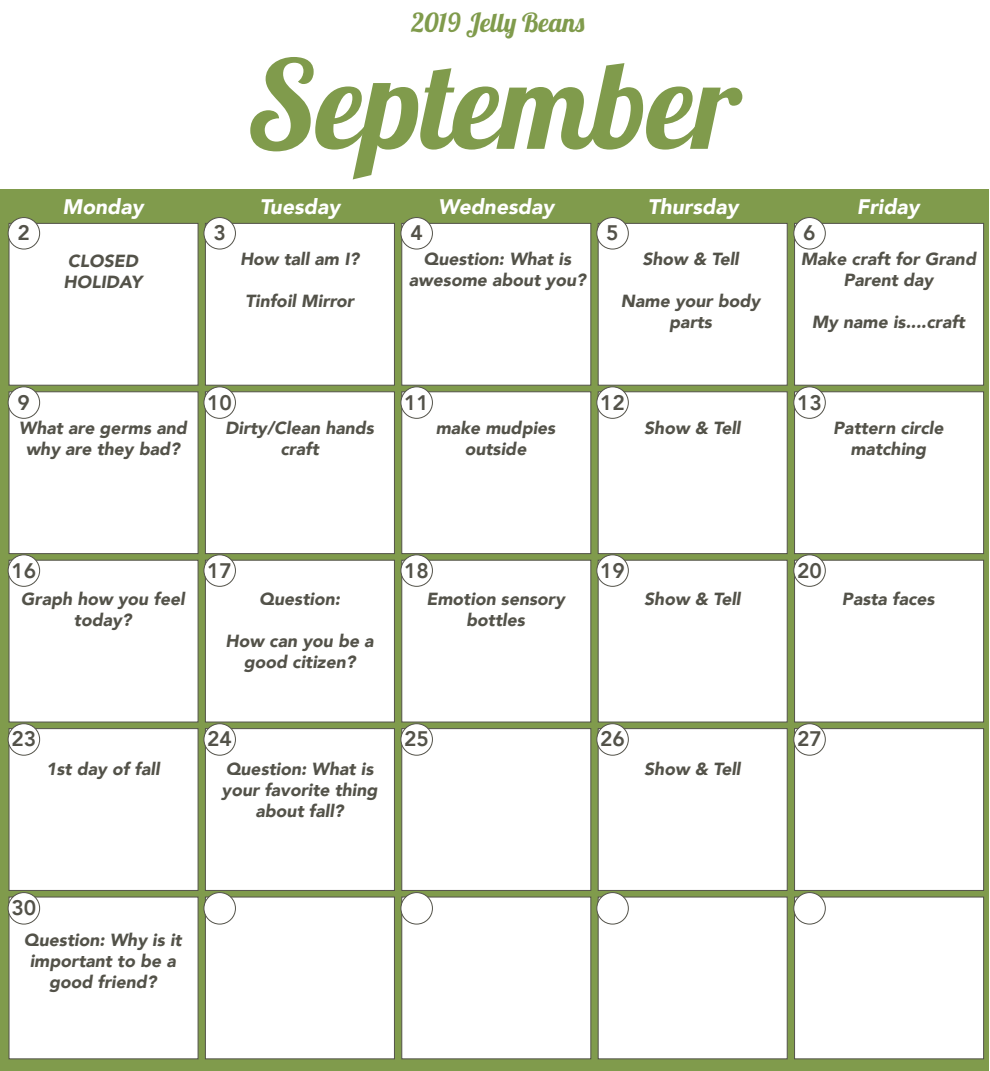
<style>
.page{position:relative;width:990px;height:1071px;background:#fff}
.page>*{position:absolute;margin:0;border:0;box-sizing:border-box;transform-origin:0 0}
.t1{font:122.5px "Lobster 1.4";color:#809b4c}
.t2{font:26.25px "Lobster 1.4";color:#809b4c}
.t3{font:italic 900 21px "Avenir";color:#fff}
.t4{font:800 21px "Avenir";color:#535249}
.t5{font:italic 900 17.5px/21px "Avenir";color:#535249;text-align:center}
</style>
<div class="page">
<div style="left:1px;top:190px;width:987px;height:881px;background:#809b4c"></div>
<div style="left:9px;top:223px;width:189px;height:163px;background:#fff;border:1px solid #535249"></div>
<div style="left:9px;top:391px;width:189px;height:163px;background:#fff;border:1px solid #535249"></div>
<div style="left:9px;top:560px;width:189px;height:162px;background:#fff"></div>
<div style="left:9px;top:728px;width:189px;height:163px;background:#fff;border:1px solid #535249"></div>
<div style="left:9px;top:897px;width:189px;height:162px;background:#fff;border:1px solid #535249"></div>
<div style="left:205px;top:223px;width:190px;height:163px;background:#fff;border:1px solid #535249"></div>
<div style="left:205px;top:391px;width:190px;height:163px;background:#fff;border:1px solid #535249"></div>
<div style="left:205px;top:560px;width:190px;height:162px;background:#fff;border:1px solid #535249"></div>
<div style="left:205px;top:728px;width:190px;height:163px;background:#fff;border:1px solid #535249"></div>
<div style="left:205px;top:897px;width:190px;height:162px;background:#fff;border:1px solid #535249"></div>
<div style="left:401px;top:223px;width:190px;height:163px;background:#fff;border:1px solid #535249"></div>
<div style="left:401px;top:391px;width:190px;height:163px;background:#fff;border:1px solid #535249"></div>
<div style="left:401px;top:560px;width:190px;height:162px;background:#fff;border:1px solid #535249"></div>
<div style="left:401px;top:728px;width:190px;height:163px;background:#fff;border:1px solid #535249"></div>
<div style="left:401px;top:897px;width:190px;height:162px;background:#fff;border:1px solid #535249"></div>
<div style="left:597px;top:223px;width:190px;height:163px;background:#fff;border:1px solid #535249"></div>
<div style="left:597px;top:391px;width:190px;height:163px;background:#fff;border:1px solid #535249"></div>
<div style="left:597px;top:560px;width:190px;height:162px;background:#fff;border:1px solid #535249"></div>
<div style="left:597px;top:728px;width:190px;height:163px;background:#fff;border:1px solid #535249"></div>
<div style="left:597px;top:897px;width:190px;height:162px;background:#fff;border:1px solid #535249"></div>
<div style="left:794px;top:223px;width:190px;height:163px;background:#fff;border:1px solid #535249"></div>
<div style="left:794px;top:391px;width:190px;height:163px;background:#fff;border:1px solid #535249"></div>
<div style="left:794px;top:560px;width:190px;height:162px;background:#fff;border:1px solid #535249"></div>
<div style="left:794px;top:728px;width:190px;height:163px;background:#fff;border:1px solid #535249"></div>
<div style="left:794px;top:897px;width:190px;height:162px;background:#fff;border:1px solid #535249"></div>
<div style="left:8px;top:218px;width:32px;height:31px;background:#fff;border-radius:50%"></div>
<div style="left:8px;top:217px;width:32px;height:32px;border:1px solid #535249;border-radius:50%"></div>
<div style="left:204px;top:218px;width:31px;height:31px;background:#fff;border-radius:50%"></div>
<div style="left:203px;top:217px;width:33px;height:32px;border:1px solid #535249;border-radius:50%"></div>
<div style="left:401px;top:218px;width:31px;height:31px;background:#fff;border-radius:50%"></div>
<div style="left:400px;top:217px;width:33px;height:32px;border:1px solid #535249;border-radius:50%"></div>
<div style="left:596px;top:218px;width:32px;height:31px;background:#fff;border-radius:50%"></div>
<div style="left:596px;top:217px;width:32px;height:32px;border:1px solid #535249;border-radius:50%"></div>
<div style="left:793px;top:218px;width:32px;height:31px;background:#fff;border-radius:50%"></div>
<div style="left:793px;top:217px;width:32px;height:32px;border:1px solid #535249;border-radius:50%"></div>
<div style="left:8px;top:387px;width:32px;height:31px;background:#fff;border-radius:50%"></div>
<div style="left:8px;top:386px;width:32px;height:33px;border:1px solid #535249;border-radius:50%"></div>
<div style="left:204px;top:387px;width:31px;height:31px;background:#fff;border-radius:50%"></div>
<div style="left:203px;top:386px;width:33px;height:33px;border:1px solid #535249;border-radius:50%"></div>
<div style="left:401px;top:387px;width:31px;height:31px;background:#fff;border-radius:50%"></div>
<div style="left:400px;top:386px;width:33px;height:33px;border:1px solid #535249;border-radius:50%"></div>
<div style="left:596px;top:387px;width:32px;height:31px;background:#fff;border-radius:50%"></div>
<div style="left:596px;top:386px;width:32px;height:33px;border:1px solid #535249;border-radius:50%"></div>
<div style="left:793px;top:387px;width:32px;height:31px;background:#fff;border-radius:50%"></div>
<div style="left:793px;top:386px;width:32px;height:33px;border:1px solid #535249;border-radius:50%"></div>
<div style="left:8px;top:555px;width:32px;height:31px;background:#fff;border-radius:50%"></div>
<div style="left:8px;top:554px;width:32px;height:33px;border:1px solid #535249;border-radius:50%"></div>
<div style="left:204px;top:555px;width:31px;height:31px;background:#fff;border-radius:50%"></div>
<div style="left:203px;top:554px;width:33px;height:33px;border:1px solid #535249;border-radius:50%"></div>
<div style="left:401px;top:555px;width:31px;height:31px;background:#fff;border-radius:50%"></div>
<div style="left:400px;top:554px;width:33px;height:33px;border:1px solid #535249;border-radius:50%"></div>
<div style="left:596px;top:555px;width:32px;height:31px;background:#fff;border-radius:50%"></div>
<div style="left:596px;top:554px;width:32px;height:33px;border:1px solid #535249;border-radius:50%"></div>
<div style="left:793px;top:555px;width:32px;height:31px;background:#fff;border-radius:50%"></div>
<div style="left:793px;top:554px;width:32px;height:33px;border:1px solid #535249;border-radius:50%"></div>
<div style="left:8px;top:724px;width:32px;height:31px;background:#fff;border-radius:50%"></div>
<div style="left:8px;top:723px;width:32px;height:33px;border:1px solid #535249;border-radius:50%"></div>
<div style="left:204px;top:724px;width:31px;height:31px;background:#fff;border-radius:50%"></div>
<div style="left:203px;top:723px;width:33px;height:33px;border:1px solid #535249;border-radius:50%"></div>
<div style="left:401px;top:724px;width:31px;height:31px;background:#fff;border-radius:50%"></div>
<div style="left:400px;top:723px;width:33px;height:33px;border:1px solid #535249;border-radius:50%"></div>
<div style="left:596px;top:724px;width:32px;height:31px;background:#fff;border-radius:50%"></div>
<div style="left:596px;top:723px;width:32px;height:33px;border:1px solid #535249;border-radius:50%"></div>
<div style="left:793px;top:724px;width:32px;height:31px;background:#fff;border-radius:50%"></div>
<div style="left:793px;top:723px;width:32px;height:33px;border:1px solid #535249;border-radius:50%"></div>
<div style="left:8px;top:893px;width:32px;height:31px;background:#fff;border-radius:50%"></div>
<div style="left:8px;top:892px;width:32px;height:33px;border:1px solid #535249;border-radius:50%"></div>
<div style="left:204px;top:893px;width:31px;height:31px;background:#fff;border-radius:50%"></div>
<div style="left:203px;top:892px;width:33px;height:33px;border:1px solid #535249;border-radius:50%"></div>
<div style="left:401px;top:893px;width:31px;height:31px;background:#fff;border-radius:50%"></div>
<div style="left:400px;top:892px;width:33px;height:33px;border:1px solid #535249;border-radius:50%"></div>
<div style="left:596px;top:893px;width:32px;height:31px;background:#fff;border-radius:50%"></div>
<div style="left:596px;top:892px;width:32px;height:33px;border:1px solid #535249;border-radius:50%"></div>
<div style="left:793px;top:893px;width:32px;height:31px;background:#fff;border-radius:50%"></div>
<div style="left:793px;top:892px;width:32px;height:33px;border:1px solid #535249;border-radius:50%"></div>
<h2 class="t2" style="left:411px;top:6px;width:174px">2019 Jelly Beans</h2>
<h1 class="t1" style="left:247px;top:26px;width:495px">September</h1>
<p class="t3" style="left:62px;top:189px;width:82px">Monday</p>
<p class="t3" style="left:260px;top:189px;width:82px">Tuesday</p>
<p class="t3" style="left:438px;top:189px;width:117px">Wednesday</p>
<p class="t3" style="left:647px;top:189px;width:92px">Thursday</p>
<p class="t3" style="left:856px;top:189px;width:64px">Friday</p>
<p class="t4" style="left:18px;top:217px;width:14px">2</p>
<p class="t4" style="left:213px;top:217px;width:14px">3</p>
<p class="t4" style="left:410px;top:217px;width:14px">4</p>
<p class="t4" style="left:606px;top:217px;width:14px">5</p>
<p class="t4" style="left:803px;top:217px;width:14px">6</p>
<p class="t5" style="left:63px;top:250px;width:80px;text-align:left">CLOSED<br>HOLIDAY</p>
<p class="t5" style="left:240px;top:249px;width:121px">How tall am I?</p>
<p class="t5" style="left:245px;top:291px;width:110px">Tinfoil Mirror</p>
<p class="t5" style="left:409px;top:249px;width:178px">Question: What is awesome about you?</p>
<p class="t5" style="left:642px;top:249px;width:98px">Show &amp; Tell</p>
<p class="t5" style="left:621px;top:291px;width:141px">Name your body parts</p>
<p class="t5" style="left:800px;top:249px;width:177px">Make craft for Grand<br>Parent day</p>
<p class="t5" style="left:811px;top:312px;width:155px">My name is....craft</p>
<p class="t4" style="left:18px;top:386px;width:14px">9</p>
<p class="t4" style="left:207px;top:386px;width:26px">10</p>
<p class="t4" style="left:404px;top:386px;width:26px">11</p>
<p class="t4" style="left:600px;top:386px;width:26px">12</p>
<p class="t4" style="left:797px;top:386px;width:26px">13</p>
<p class="t5" style="left:19px;top:417px;width:169px">What are germs and why are they bad?</p>
<p class="t5" style="left:225px;top:417px;width:150px">Dirty/Clean hands craft</p>
<p class="t5" style="left:436px;top:417px;width:121px">make mudpies outside</p>
<p class="t5" style="left:644px;top:417px;width:98px">Show &amp; Tell</p>
<p class="t5" style="left:833px;top:417px;width:112px">Pattern circle matching</p>
<p class="t4" style="left:11px;top:554px;width:26px">16</p>
<p class="t4" style="left:207px;top:554px;width:26px">17</p>
<p class="t4" style="left:404px;top:554px;width:26px">18</p>
<p class="t4" style="left:600px;top:554px;width:26px">19</p>
<p class="t4" style="left:797px;top:554px;width:26px">20</p>
<p class="t5" style="left:21px;top:588px;width:165px">Graph how you feel today?</p>
<p class="t5" style="left:259px;top:588px;width:82px">Question:</p>
<p class="t5" style="left:225px;top:630px;width:150px">How can you be a good citizen?</p>
<p class="t5" style="left:426px;top:588px;width:140px">Emotion sensory bottles</p>
<p class="t5" style="left:644px;top:588px;width:98px">Show &amp; Tell</p>
<p class="t5" style="left:842px;top:588px;width:94px">Pasta faces</p>
<p class="t4" style="left:11px;top:723px;width:26px">23</p>
<p class="t4" style="left:207px;top:723px;width:26px">24</p>
<p class="t4" style="left:404px;top:723px;width:26px">25</p>
<p class="t4" style="left:600px;top:723px;width:26px">26</p>
<p class="t4" style="left:797px;top:723px;width:26px">27</p>
<p class="t5" style="left:46px;top:758px;width:115px">1st day of fall</p>
<p class="t5" style="left:222px;top:758px;width:157px">Question: What is your favorite thing about fall?</p>
<p class="t5" style="left:644px;top:758px;width:98px">Show &amp; Tell</p>
<p class="t4" style="left:11px;top:892px;width:26px">30</p>
<p class="t5" style="left:24px;top:930px;width:159px">Question: Why is it important to be a good friend?</p>
</div>
